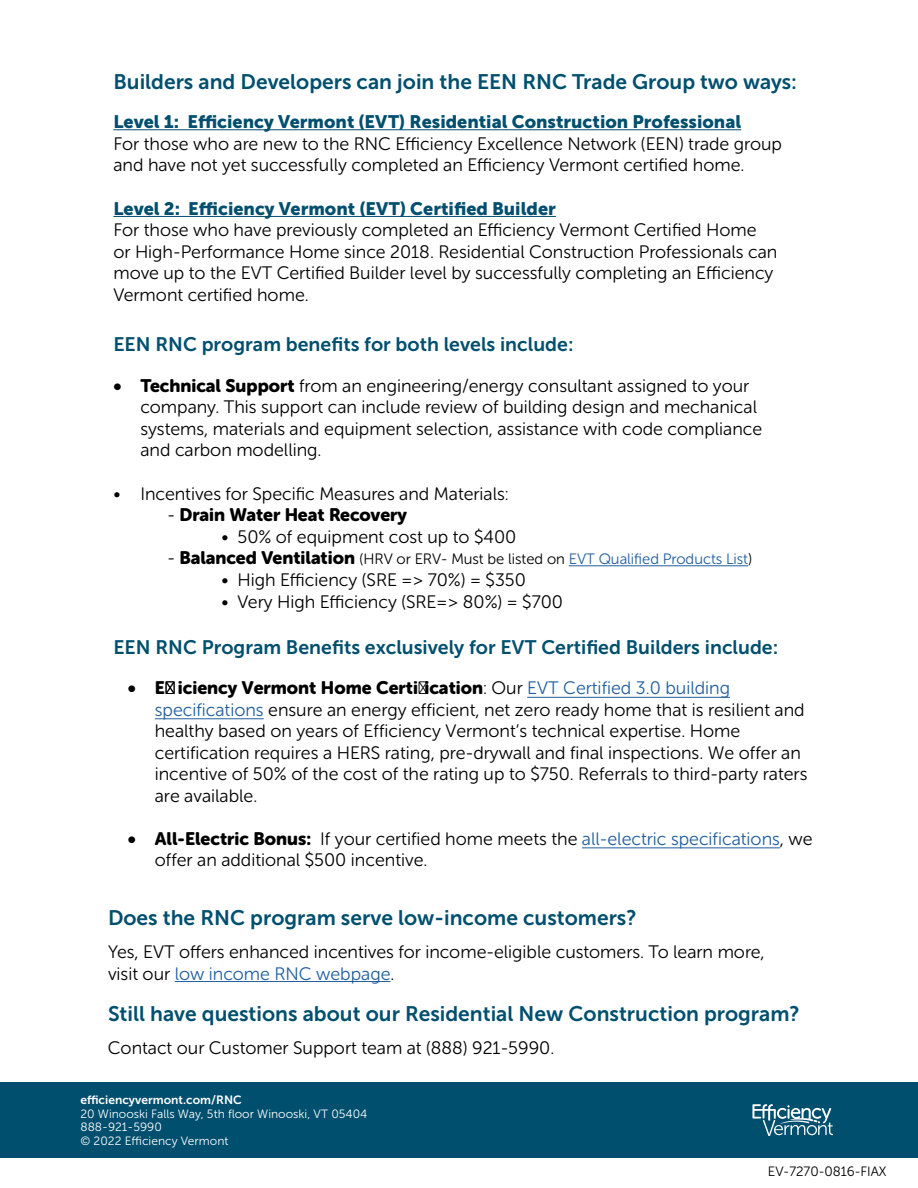
<style>
.page{position:relative;width:918px;height:1188px;background:#fff}
.page>*{position:absolute;margin:0;border:0;box-sizing:border-box;transform-origin:0 0}
.t1{font:21px "Museo Sans 700";color:#004f6e}
.t2{font:19.5px "Museo Sans 700";color:#004f6e}
.t3{font:18px/21.6px "Museo Sans Rounded 300";color:#000}
.t4{font:18px "Museo Sans 900";color:#004f6e}
.t5{font:18px "Museo Sans Rounded 900";color:#000}
.t6{font:15px "Museo Sans Rounded 300";color:#000}
.t7{font:13.5px "Museo Sans Rounded 300";color:#000}
.t8{font:12px/13.5px "Museo Sans 300";color:#fff}
.t9{font:12px "Museo Sans 700";color:#fff}
.s1{font-family:"Museo Sans Rounded 700"}
.s2{font-family:"Museo Sans Rounded 900"}
.s3{font-family:"Museo Sans Rounded 300"}
.s4{font-size:18px}
.s5{font-family:"Museo Sans Rounded 900";font-size:18px}
.s6{color:#215e9e}
.s7{font-family:"Museo Sans Rounded 300";color:#215e9e}
</style>
<div class="page">
<div style="left:0;top:1082px;width:918px;height:76px;background:#004f6e"></div>
<svg style="left:752px;top:1104px;width:81px;height:32px"></svg>
<hr style="left:113px;top:129px;width:628px;height:1px;background:#004f6e">
<hr style="left:113px;top:216px;width:443px;height:1px;background:#004f6e">
<hr style="left:569px;top:565px;width:179px;height:1px;background:#215e9e">
<hr style="left:582px;top:847px;width:198px;height:1px;background:#215e9e">
<hr style="left:155px;top:718px;width:109px;height:1px;background:#215e9e">
<hr style="left:527px;top:697px;width:203px;height:1px;background:#215e9e">
<hr style="left:175px;top:981px;width:215px;height:1px;background:#215e9e">
<p class="t1" style="left:113px;top:70px;width:685px">Builders and Developers can join the EEN RNC Trade Group <span class="s1">two ways:</span></p>
<p class="t4" style="left:113px;top:111px;width:629px">Level 1: Efficiency Vermont (EVT) Residential Construction Professional</p>
<p class="t3" style="left:113px;top:133px;width:670px">For those who are new to the RNC Efficiency Excellence Network (EEN) trade group and have not yet successfully completed an Efficiency Vermont certified home.</p>
<p class="t4" style="left:113px;top:198px;width:444px">Level 2: Efficiency Vermont (EVT) Certified Builder</p>
<p class="t3" style="left:113px;top:219px;width:666px">For those who have previously completed an Efficiency Vermont Certified Home or High-Performance Home since 2018. Residential Construction Professionals can move up to the EVT Certified Builder level by successfully completing an Efficiency Vermont certified home.</p>
<p class="t2" style="left:113px;top:333px;width:462px">EEN RNC program benefits for both levels include:</p>
<p class="t3" style="left:140px;top:375px;width:623px;text-indent:-27px"><span class="s2">• Technical Support</span> from an engineering/energy consultant assigned to your company. This support can include review of building design and mechanical systems, materials and equipment selection, assistance with code compliance and carbon modelling.</p>
<p class="t3" style="left:113px;top:483px;width:397px">• Incentives for Specific Measures and Materials:</p>
<p class="t5" style="left:167px;top:505px;width:241px"><span class="s3">-</span> Drain Water Heat Recovery</p>
<p class="t3" style="left:221px;top:526px;width:297px">• 50% of equipment cost up to $400</p>
<p class="t6" style="left:167px;top:551px;width:586px"><span class="s4">-</span> <span class="s5">Balanced Ventilation</span> (HRV or ERV- Must be listed on <span class="s6">EVT Qualified Products List</span>)</p>
<p class="t3" style="left:221px;top:569px;width:306px">• High Efficiency (SRE =&gt; 70%) = $350</p>
<p class="t3" style="left:221px;top:591px;width:343px">• Very High Efficiency (SRE=&gt; 80%) = $700</p>
<p class="t2" style="left:113px;top:636px;width:666px">EEN RNC Program Benefits exclusively for EVT Certified Builders include:</p>
<p class="t5" style="left:128px;top:678px;width:604px">• Ef iciency Vermont Home Certification<span class="s3">: Our</span> <span class="s7">EVT Certified 3.0 building</span></p>
<p class="t3" style="left:155px;top:699px;width:654px"><span class="s6">specifications</span> ensure an energy efficient, net zero ready home that is resilient and healthy based on years of Efficiency Vermont’s technical expertise. Home certification requires a HERS rating, pre-drywall and final inspections. We offer an incentive of 50% of the cost of the rating up to $750. Referrals to third-party raters are available.</p>
<p class="t3" style="left:155px;top:828px;width:659px;line-height:21px;text-indent:-27px"><span class="s2">• All-Electric Bonus:</span> If your certified home meets the <span class="s6">all-electric specifications</span>, we offer an additional $500 incentive.</p>
<p class="t1" style="left:108px;top:906px;width:530px">Does the RNC program serve low-income customers?</p>
<p class="t3" style="left:108px;top:941px;width:658px">Yes, EVT offers enhanced incentives for income-eligible customers. To learn more, visit our <span class="s6">low income RNC webpage</span>.</p>
<p class="t1" style="left:108px;top:1002px;width:693px">Still have questions about our Residential New Construction program?</p>
<p class="t3" style="left:108px;top:1037px;width:448px">Contact our Customer Support team at (888) 921-5990.</p>
<p class="t9" style="left:80px;top:1094px;width:163px">efficiencyvermont.com/RNC</p>
<p class="t8" style="left:80px;top:1107px;width:288px">20 Winooski Falls Way, 5th floor Winooski, VT 05404<br>888-921-5990<br>© 2022 Efficiency Vermont</p>
<p class="t7" style="left:768px;top:1164px;width:120px">EV-7270-0816-FIAX</p>
</div>
